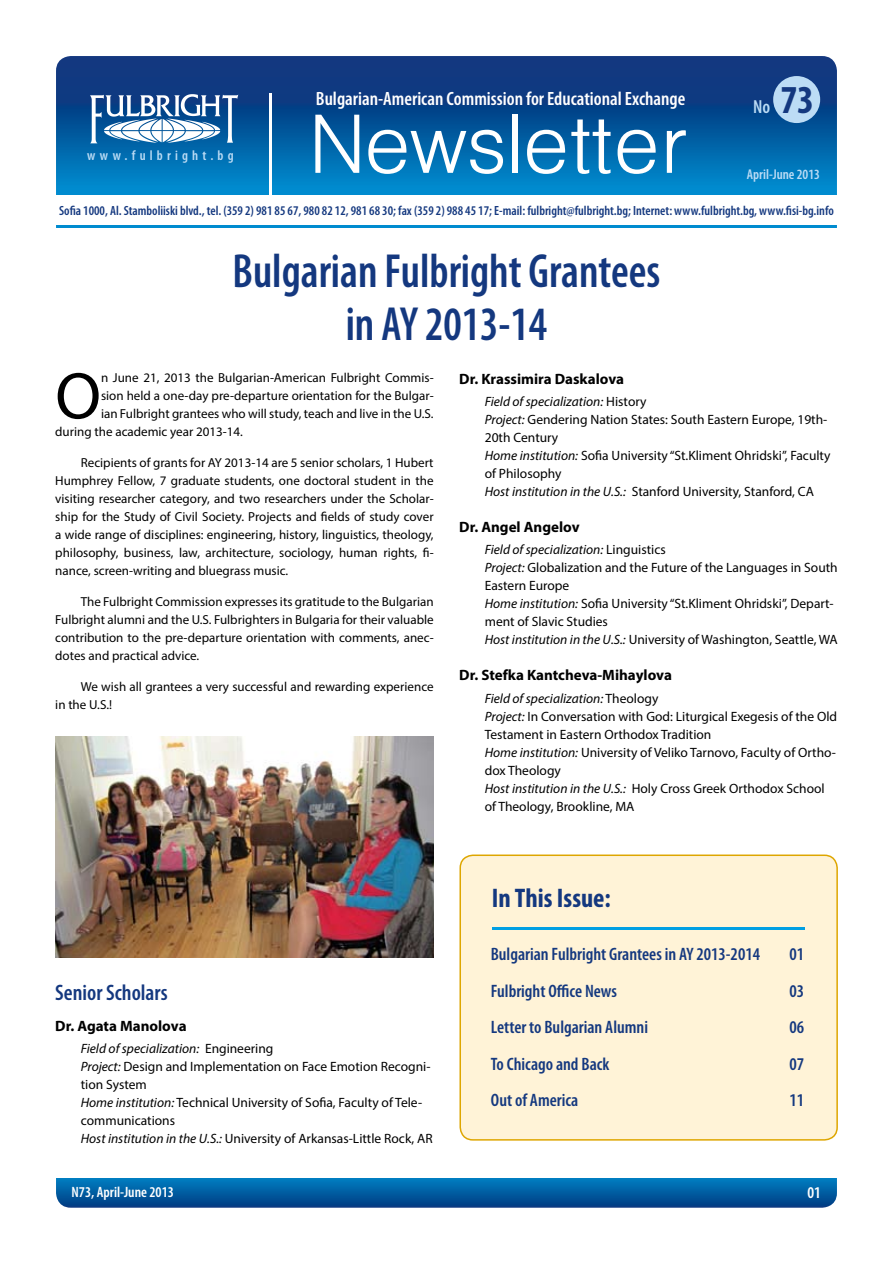
<style>
.page{position:relative;width:893px;height:1263px;background:#fff}
.page>*{position:absolute;margin:0;border:0;box-sizing:border-box;transform-origin:0 0}
.t1{font:90.9px "Helen BG Light Normal";color:#fff}
.t2{font:66.45px "Myriad Pro";color:#000}
.t3{font:600 condensed 48.15px/52.5px "Myriad Pro";color:#14387f;text-align:center;scale:.93 1}
.t4{font:700 condensed 39.75px "Myriad Pro";color:#14387f}
.t5{font:700 condensed 27px "Myriad Pro";color:#14387f}
.t6{font:600 condensed 22.5px "Myriad Pro";color:#14387f}
.t7{font:600 condensed 19.35px "Myriad Pro";color:#fff}
.t8{font:600 condensed 18.9px "Myriad Pro";color:#bcdcf5}
.t9{font:600 condensed 18px "Myriad Pro";color:#14387f}
.t10{font:600 condensed 16.5px "Myriad Pro";color:#fff}
.t11{font:700 15px "Myriad Pro";color:#000}
.t12{font:600 condensed 15px "Myriad Pro";color:#fff}
.t13{font:600 condensed 14.25px "Myriad Pro";color:#bcdcf5}
.t14{font:600 condensed 13.95px "Myriad Pro";letter-spacing:.3em;color:#bcdcf5}
.t15{font:13.5px/18px "Myriad Pro";color:#000}
.t16{font:600 condensed 13.35px "Myriad Pro";color:#14387f}
.t17{font:13.05px/18px "Myriad Pro";color:#000;text-align:justify}
.s1{font-style:italic}
</style>
<div class="page">
<svg style="left:56px;top:56px;width:781px;height:172px;background:#085b9f"></svg>
<svg style="left:56px;top:1178px;width:781px;height:30px;background:#045ea2"></svg>
<div style="left:55px;top:196px;width:783px;height:29px;background:#fff"></div>
<svg style="left:90px;top:94px;width:148px;height:49px"></svg>
<div style="left:773px;top:76px;width:47px;height:47px;background:#bcdcf5;border-radius:50%"></div>
<hr style="left:269px;top:93px;width:2px;height:109px;background:#fff">
<div style="left:460px;top:855px;width:377px;height:285px;background:#fff3d7;border-radius:13px"></div>
<div style="left:459px;top:854px;width:379px;height:286px;border:2px solid #dea600;border-radius:13px"></div>
<hr style="left:492px;top:927px;width:313px;height:3px;background:#009fe3">
<img style="left:55px;top:736px;width:379px;height:221px">
<p class="t14" style="left:87px;top:147px;width:148px">www.fulbright.bg</p>
<h3 class="t7" style="left:316px;top:86px;width:371px">Bulgarian-American Commission for Educational Exchange</h3>
<h1 class="t1" style="left:308px;top:101px;width:381px">Newsletter</h1>
<h3 class="t8" style="left:753px;top:95px;width:19px">No</h3>
<h3 class="t4" style="left:780px;top:75px;width:35px">73</h3>
<p class="t13" style="left:747px;top:165px;width:75px">April-June 2013</p>
<p class="t16" style="left:59px;top:203px;width:776px">Sofia 1000, Al. Stamboliiski blvd., tel. (359 2) 981 85 67, 980 82 12, 981 68 30; fax (359 2) 988 45 17; E-mail: fulbright@fulbright.bg; Internet: www.fulbright.bg, www.fisi-bg.info</p>
<h3 class="t3" style="left:233px;top:244px;width:461px">Bulgarian Fulbright Grantees in AY 2013-14</h3>
<h2 class="t2" style="left:55px;top:355px;width:47px">O</h2>
<p class="t17" style="left:101px;top:369px;width:334px">n June 21, 2013 the Bulgarian-American Fulbright Commis-</p>
<p class="t17" style="left:101px;top:387px;width:334px">sion held a one-day pre-departure orientation for the Bulgar-</p>
<p class="t17" style="left:101px;top:405px;width:334px">ian Fulbright grantees who will study, teach and live in the U.S.</p>
<p class="t17" style="left:55px;top:423px;width:189px">during the academic year 2013-14.</p>
<p class="t17" style="left:55px;top:453px;width:380px;text-indent:26px">Recipients of grants for AY 2013-14 are 5 senior scholars, 1 Hubert Humphrey Fellow, 7 graduate students, one doctoral student in the visiting researcher category, and two researchers under the Scholar&shy;ship for the Study of Civil Society. Projects and fields of study cover a wide range of disciplines: engineering, history, linguistics, theology, philosophy, business, law, architecture, sociology, human rights, fi&shy;nance, screen-writing and bluegrass music.</p>
<p class="t17" style="left:55px;top:592px;width:380px;text-indent:26px">The Fulbright Commission expresses its gratitude to the Bulgarian Fulbright alumni and the U.S. Fulbrighters in Bulgaria for their valuable contribution to the pre-departure orientation with comments, anec&shy;dotes and practical advice.</p>
<p class="t17" style="left:55px;top:677px;width:380px;text-indent:26px">We wish all grantees a very successful and rewarding experience in the U.S.!</p>
<p class="t11" style="left:459px;top:369px;width:166px">Dr. Krassimira Daskalova</p>
<p class="t15" style="left:485px;top:392px;width:347px"><span class="s1">Field of specialization:</span> History<br><span class="s1">Project:</span> Gendering Nation States: South Eastern Europe, 19th-20th Century<br><span class="s1">Home institution:</span> Sofia University “St.Kliment Ohridski”, Faculty of Philosophy<br><span class="s1">Host institution in the U.S.:</span> Stanford University, Stanford, CA</p>
<p class="t11" style="left:459px;top:517px;width:122px">Dr. Angel Angelov</p>
<p class="t15" style="left:485px;top:541px;width:354px"><span class="s1">Field of specialization:</span> Linguistics<br><span class="s1">Project:</span> Globalization and the Future of the Languages in South Eastern Europe<br><span class="s1">Home institution:</span> Sofia University “St.Kliment Ohridski”, Depart&shy;ment of Slavic Studies<br><span class="s1">Host institution in the U.S.:</span> University of Washington, Seattle, WA</p>
<p class="t11" style="left:459px;top:665px;width:214px">Dr. Stefka Kantcheva-Mihaylova</p>
<p class="t15" style="left:485px;top:689px;width:354px"><span class="s1">Field of specialization:</span> Theology<br><span class="s1">Project:</span> In Conversation with God: Liturgical Exegesis of the Old Testament in Eastern Orthodox Tradition<br><span class="s1">Home institution:</span> University of Veliko Tarnovo, Faculty of Ortho&shy;dox Theology<br><span class="s1">Host institution in the U.S.:</span> Holy Cross Greek Orthodox School of Theology, Brookline, MA</p>
<h3 class="t6" style="left:55px;top:979px;width:114px">Senior Scholars</h3>
<p class="t11" style="left:55px;top:1016px;width:133px">Dr. Agata Manolova</p>
<p class="t15" style="left:81px;top:1039px;width:353px"><span class="s1">Field of specialization:</span> Engineering<br><span class="s1">Project:</span> Design and Implementation on Face Emotion Recogni&shy;tion System<br><span class="s1">Home institution:</span> Technical University of Sofia, Faculty of Tele&shy;communications<br><span class="s1">Host institution in the U.S.:</span> University of Arkansas-Little Rock, AR</p>
<h3 class="t5" style="left:492px;top:881px;width:120px">In This Issue:</h3>
<h3 class="t9" style="left:491px;top:943px;width:271px">Bulgarian Fulbright Grantees in AY 2013-2014</h3>
<h3 class="t9" style="left:790px;top:943px;width:16px">01</h3>
<h3 class="t9" style="left:491px;top:980px;width:128px">Fulbright Office News</h3>
<h3 class="t9" style="left:790px;top:980px;width:16px">03</h3>
<h3 class="t9" style="left:491px;top:1016px;width:159px">Letter to Bulgarian Alumni</h3>
<h3 class="t9" style="left:790px;top:1016px;width:16px">06</h3>
<h3 class="t9" style="left:491px;top:1053px;width:120px">To Chicago and Back</h3>
<h3 class="t9" style="left:790px;top:1053px;width:16px">07</h3>
<h3 class="t9" style="left:491px;top:1089px;width:89px">Out of America</h3>
<h3 class="t9" style="left:790px;top:1089px;width:16px">11</h3>
<p class="t12" style="left:72px;top:1183px;width:104px">N73, April-June 2013</p>
<p class="t10" style="left:807px;top:1182px;width:15px">01</p>
</div>
